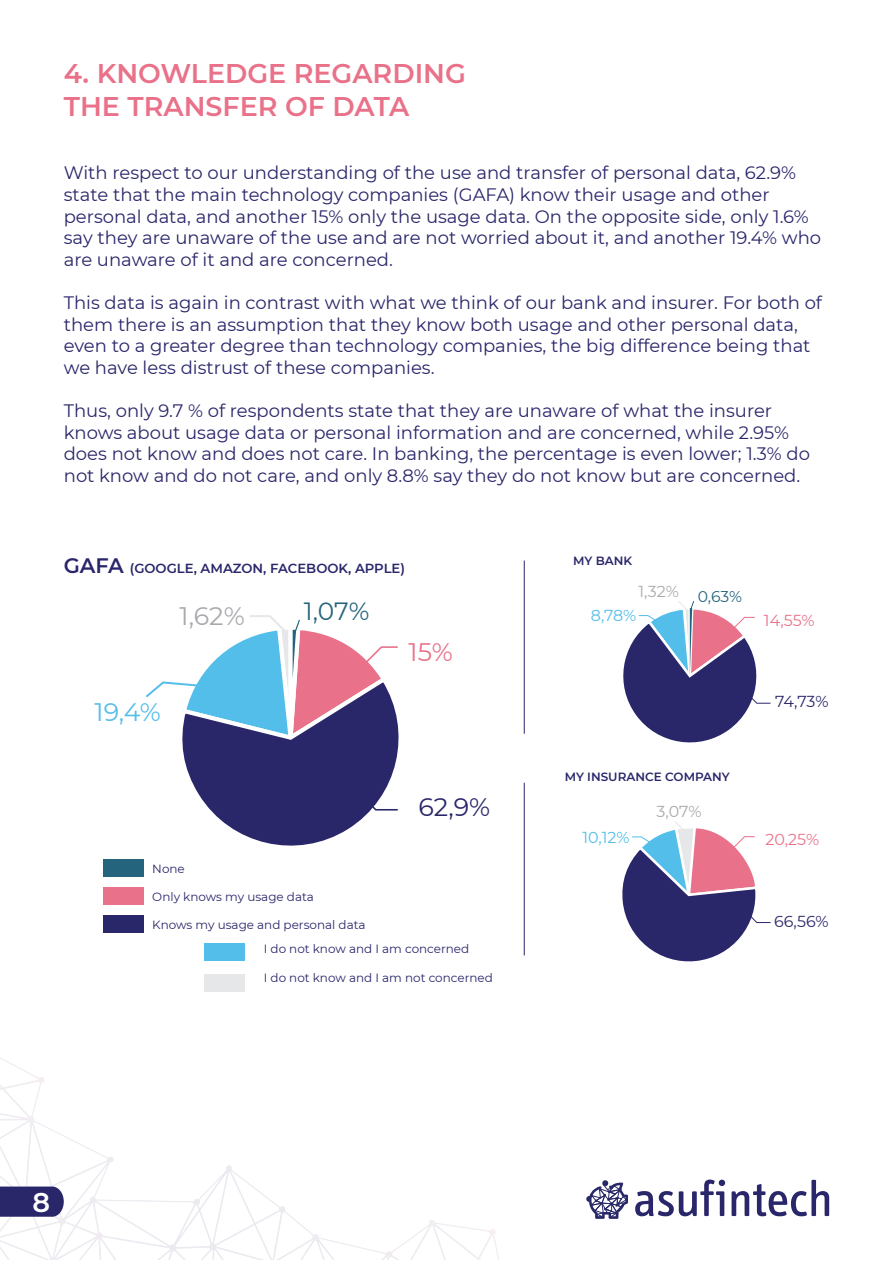
<style>
.page{position:relative;width:893px;height:1263px;background:#fff}
.page>*{position:absolute;margin:0;border:0;box-sizing:border-box;transform-origin:0 0}
.t1{font:600 27px/32.4px "Montserrat";color:#e97189}
.t2{font:600 27px "Montserrat";color:#fff}
.t3{font:25.35px "Montserrat";color:#29266a}
.t4{font:25.35px "Montserrat";color:#53bee9}
.t5{font:25.35px "Montserrat";color:#a8a9ad}
.t6{font:25.35px "Montserrat";color:#e97189}
.t7{font:24.9px "Montserrat";color:#24647c}
.t8{font:18px/21.6px "Montserrat";color:#29266a}
.t9{font:15.9px "Montserrat";color:#a8a9ad}
.t10{font:15.9px "Montserrat";color:#e97189}
.t11{font:15.9px "Montserrat";letter-spacing:-.005em;color:#29266a}
.t12{font:15.9px "Montserrat";color:#53bee9}
.t13{font:600 13.2px "Montserrat";color:#29266a}
.t14{font:12px/24px "Montserrat";color:#29266a}
.t15{font:600 12px "Montserrat";color:#29266a}
.s1{font-size:21px}
</style>
<div class="page">
<svg style="left:0;top:1057px;width:499px;height:203px"></svg>
<div style="left:103px;top:859px;width:40px;height:18px;background:#24647c"></div>
<div style="left:103px;top:887px;width:40px;height:18px;background:#e97189"></div>
<div style="left:103px;top:915px;width:40px;height:18px;background:#29266a"></div>
<div style="left:205px;top:943px;width:40px;height:18px;background:#53bee9"></div>
<div style="left:205px;top:973px;width:40px;height:18px;background:#e6e7e9"></div>
<svg style="left:145px;top:615px;width:254px;height:231px"></svg>
<hr style="left:524px;top:560px;width:1px;height:174px;background:#29266a">
<hr style="left:524px;top:783px;width:1px;height:172px;background:#29266a">
<svg style="left:623px;top:601px;width:148px;height:142px"></svg>
<svg style="left:622px;top:821px;width:149px;height:141px"></svg>
<svg style="left:586px;top:1180px;width:42px;height:39px"></svg>
<svg style="left:732px;top:1180px;width:97px;height:36px"></svg>
<svg style="left:635px;top:1179px;width:90px;height:37px"></svg>
<h1 class="t1" style="left:64px;top:56px;width:404px">4. KNOWLEDGE REGARDING<br>THE TRANSFER OF DATA</h1>
<p class="t8" style="left:64px;top:161px;width:759px">With respect to our understanding of the use and transfer of personal data, 62.9% state that the main technology companies (GAFA) know their usage and other personal data, and another 15% only the usage data. On the opposite side, only 1.6% say they are unaware of the use and are not worried about it, and another 19.4% who are unaware of it and are concerned.</p>
<p class="t8" style="left:64px;top:291px;width:760px">This data is again in contrast with what we think of our bank and insurer. For both of them there is an assumption that they know both usage and other personal data, even to a greater degree than technology companies, the big difference being that we have less distrust of these companies.</p>
<p class="t8" style="left:64px;top:399px;width:748px">Thus, only 9.7 % of respondents state that they are unaware of what the insurer knows about usage data or personal information and are concerned, while 2.95% does not know and does not care. In banking, the percentage is even lower; 1.3% do not know and do not care, and only 8.8% say they do not know but are concerned.</p>
<p class="t13" style="left:64px;top:558px;width:343px"><span class="s1">GAFA</span> (GOOGLE, AMAZON, FACEBOOK, APPLE)</p>
<p class="t15" style="left:573px;top:553px;width:61px">MY BANK</p>
<h2 class="t5" style="left:180px;top:599px;width:67px">1,62%</h2>
<h3 class="t7" style="left:304px;top:594px;width:67px">1,07%</h3>
<h2 class="t4" style="left:95px;top:694px;width:68px">19,4%</h2>
<h2 class="t6" style="left:408px;top:634px;width:46px">15%</h2>
<h2 class="t3" style="left:418px;top:790px;width:73px">62,9%</h2>
<p class="t14" style="left:152px;top:856px;width:34px">None</p>
<p class="t14" style="left:152px;top:884px;width:163px">Only knows my usage data</p>
<p class="t14" style="left:264px;top:913px;width:207px;text-indent:-111px">Knows my usage and personal data<br>I do not know and I am concerned</p>
<p class="t14" style="left:264px;top:965px;width:231px">I do not know and I am not concerned</p>
<p class="t9" style="left:639px;top:581px;width:105px">1,32% <sub>0,63%</sub></p>
<p class="t12" style="left:591px;top:605px;width:47px">8,78%</p>
<p class="t15" style="left:565px;top:769px;width:167px">MY INSURANCE COMPANY</p>
<p class="t12" style="left:582px;top:826px;width:49px">10,12%</p>
<p class="t9" style="left:657px;top:800px;width:47px">3,07%</p>
<p class="t10" style="left:764px;top:609px;width:52px">14,55%</p>
<p class="t11" style="left:775px;top:691px;width:55px">74,73%</p>
<p class="t10" style="left:765px;top:829px;width:55px">20,25%</p>
<p class="t11" style="left:774px;top:910px;width:56px">66,56%</p>
<h1 class="t2" style="left:32px;top:1183px;width:19px">8</h1>
</div>
